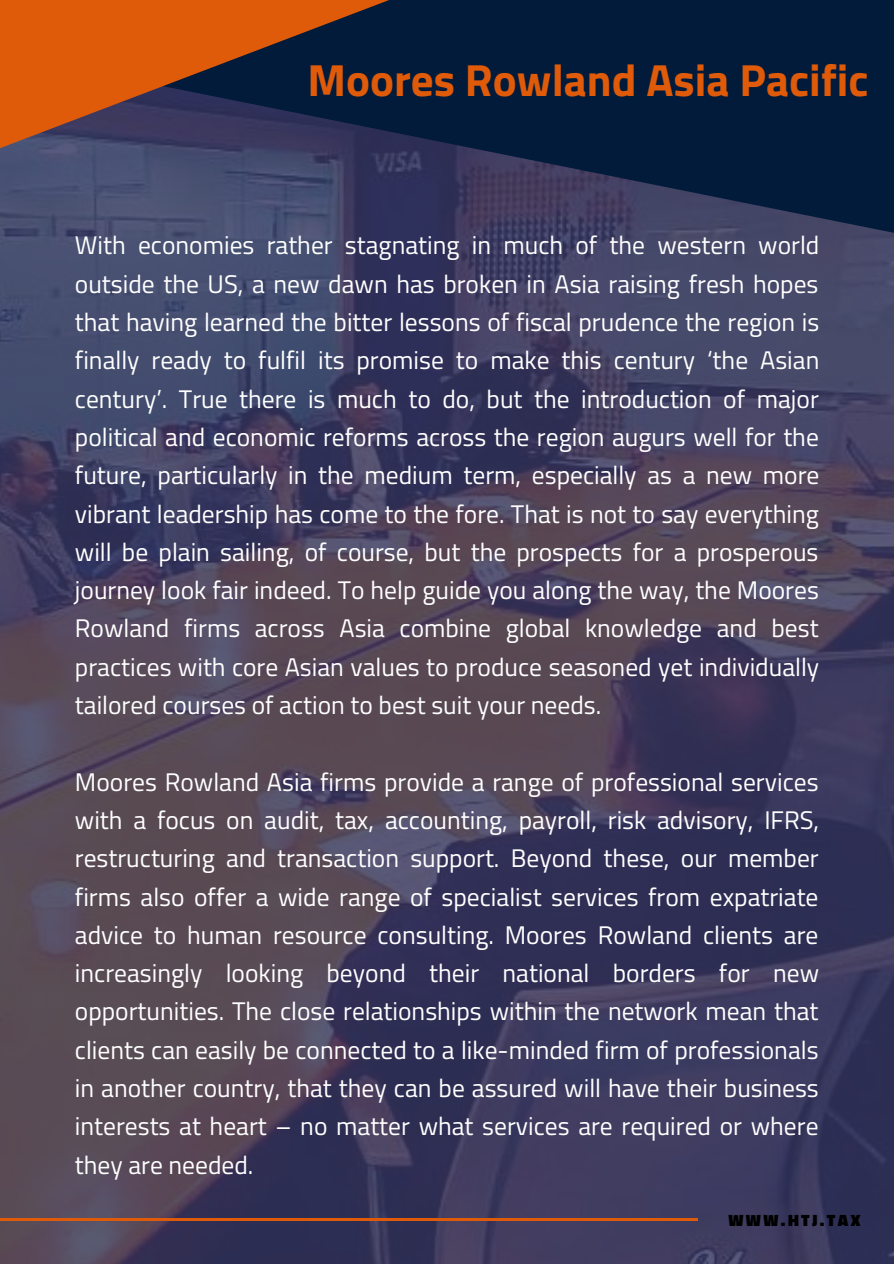
<style>
.page{position:relative;width:894px;height:1264px;background:#fff}
.page>*{position:absolute;margin:0;border:0;box-sizing:border-box;transform-origin:0 0}
.t1{font:700 45px "Titillium Web";color:#df5b09}
.t2{font:25.5px/38.2px "Titillium Web";color:#fff;text-align:justify}
.t3{font:900 16.5px "Titillium Web";letter-spacing:.145em;color:#000}
</style>
<div class="page">
<img style="left:0;top:244px;width:893px;height:1019px">
<hr style="left:0;top:1218px;width:697px;height:2px;background:#df5b09">
<svg style="left:389px;top:0;width:504px;height:244px;background:#112344"></svg>
<svg style="left:0;top:0;width:389px;height:319px;background:#5f474f"></svg>
<h1 class="t1" style="left:307px;top:45px;width:562px">Moores Rowland Asia Pacific</h1>
<p class="t2" style="left:75px;top:226px;width:745px">With economies rather stagnating in much of the western world outside the US, a new dawn has broken in Asia raising fresh hopes that having learned the bitter lessons of fiscal prudence the region is finally ready to fulfil its promise to make this century ‘the Asian century’. True there is much to do, but the introduction of major political and economic reforms across the region augurs well for the future, particularly in the medium term, especially as a new more vibrant leadership has come to the fore. That is not to say everything will be plain sailing, of course, but the prospects for a prosperous journey look fair indeed. To help guide you along the way, the Moores Rowland firms across Asia combine global knowledge and best practices with core Asian values to produce seasoned yet individually tailored courses of action to best suit your needs.</p>
<p class="t2" style="left:75px;top:762px;width:745px">Moores Rowland Asia firms provide a range of professional services with a focus on audit, tax, accounting, payroll, risk advisory, IFRS, restructuring and transaction support. Beyond these, our member firms also offer a wide range of specialist services from expatriate advice to human resource consulting. Moores Rowland clients are increasingly looking beyond their national borders for new opportunities. The close relationships within the network mean that clients can easily be connected to a like-minded firm of professionals in another country, that they can be assured will have their business interests at heart – no matter what services are required or where they are needed.</p>
<p class="t3" style="left:728px;top:1207px;width:133px">WWW.HTJ.TAX</p>
</div>
